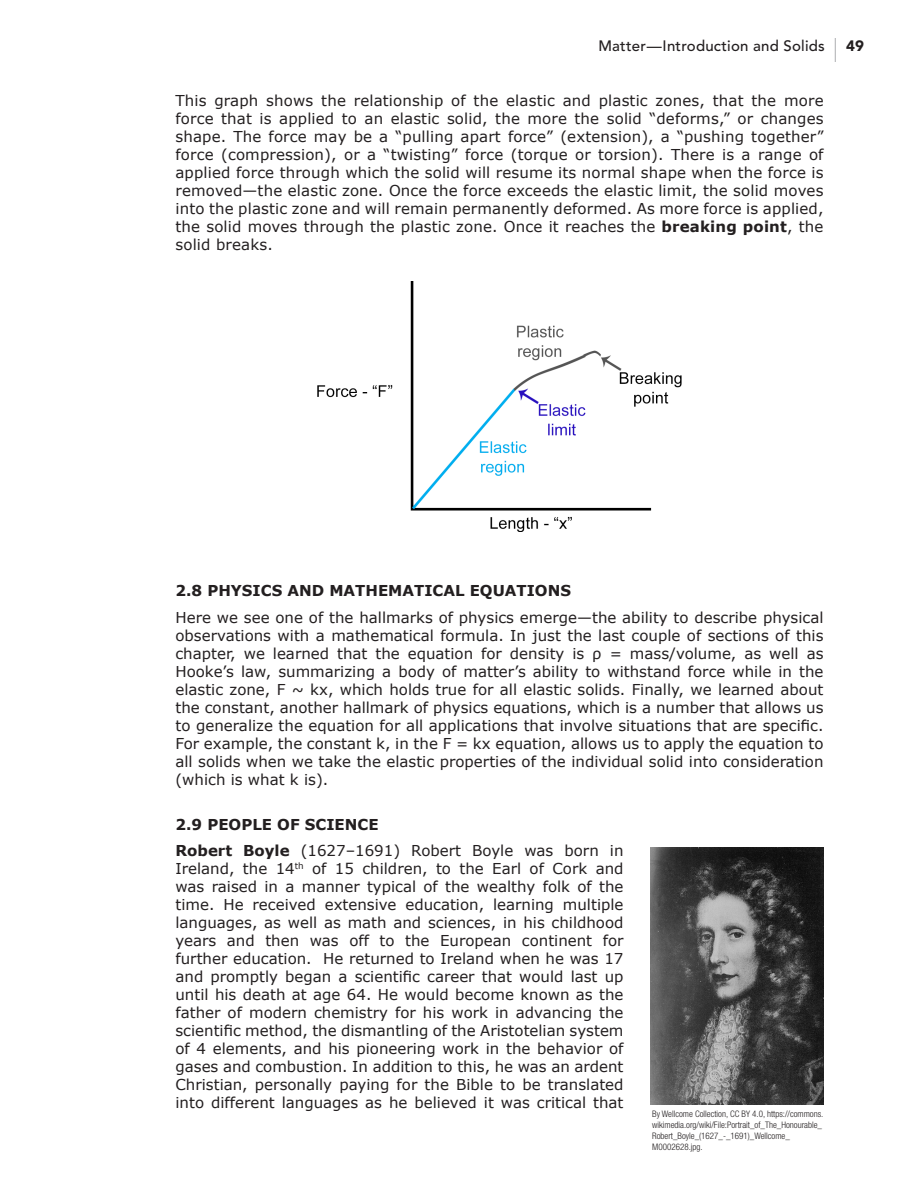
<style>
.page{position:relative;width:918px;height:1188px;background:#fff}
.page>*{position:absolute;margin:0;border:0;box-sizing:border-box;transform-origin:0 0}
.t1{font:15px/18px "Verdana";color:#231f20;text-align:justify}
.subhead{font:700 15px "Verdana";color:#231f20}
.t2{font:500 15px "Avenir LT Std";letter-spacing:.015em;color:#231f20}
.fphoto{font:300 condensed 9px/10.8px "Helvetica Neue LT Std";color:#231f20}
.s1{font-weight:300;font-size:24px;color:#939598}
.s2{font-weight:900}
.s3{font-weight:700}
</style>
<div class="page">
<img style="left:317px;top:282px;width:365px;height:250px">
<img style="left:651px;top:847px;width:173px;height:258px">
<p class="t2" style="left:599px;top:38px;width:267px">Matter—Introduction and Solids <span class="s1">|</span> <span class="s2">49</span></p>
<p class="t1" style="left:176px;top:92px;width:650px">This graph shows the relationship of the elastic and plastic zones, that the more force that is applied to an elastic solid, the more the solid “deforms,” or changes shape. The force may be a “pulling apart force” (extension), a “pushing together” force (compression), or a “twisting” force (torque or torsion). There is a range of applied force through which the solid will resume its normal shape when the force is removed—the elastic zone. Once the force exceeds the elastic limit, the solid moves into the plastic zone and will remain permanently deformed. As more force is applied, the solid moves through the plastic zone. Once it reaches the <span class="s3">breaking point</span>, the solid breaks.</p>
<p class="subhead" style="left:176px;top:581px;width:397px">2.8 PHYSICS AND MATHEMATICAL EQUATIONS</p>
<p class="t1" style="left:176px;top:609px;width:650px">Here we see one of the hallmarks of physics emerge—the ability to describe physical observations with a mathematical formula. In just the last couple of sections of this chapter, we learned that the equation for density is ρ = mass/volume, as well as Hooke’s law, summarizing a body of matter’s ability to withstand force while in the elastic zone, F ~ kx, which holds true for all elastic solids. Finally, we learned about the constant, another hallmark of physics equations, which is a number that allows us to generalize the equation for all applications that involve situations that are specific.<br>For example, the constant k, in the F = kx equation, allows us to apply the equation to all solids when we take the elastic properties of the individual solid into consideration (which is what k is).</p>
<p class="subhead" style="left:176px;top:814px;width:205px">2.9 PEOPLE OF SCIENCE</p>
<p class="t1" style="left:176px;top:842px;width:450px"><span class="s3">Robert Boyle</span> (1627–1691) Robert Boyle was born in Ireland, the 14<sup>th</sup> of 15 children, to the Earl of Cork and was raised in a manner typical of the wealthy folk of the time. He received extensive education, learning multiple languages, as well as math and sciences, in his childhood years and then was off to the European continent for further education. He returned to Ireland when he was 17 and promptly began a scientific career that would last up until his death at age 64. He would become known as the father of modern chemistry for his work in advancing the scientific method, the dismantling of the Aristotelian system of 4 elements, and his pioneering work in the behavior of gases and combustion. In addition to this, he was an ardent Christian, personally paying for the Bible to be translated into different languages as he believed it was critical that</p>
<p class="fphoto" style="left:652px;top:1109px;width:173px">By Wellcome Collection, CC BY 4.0, https://commons. wikimedia.org/wiki/File:Portrait_of_The_Honourable_ Robert_Boyle_(1627_-_1691)_Wellcome_ M0002628.jpg.</p>
</div>
